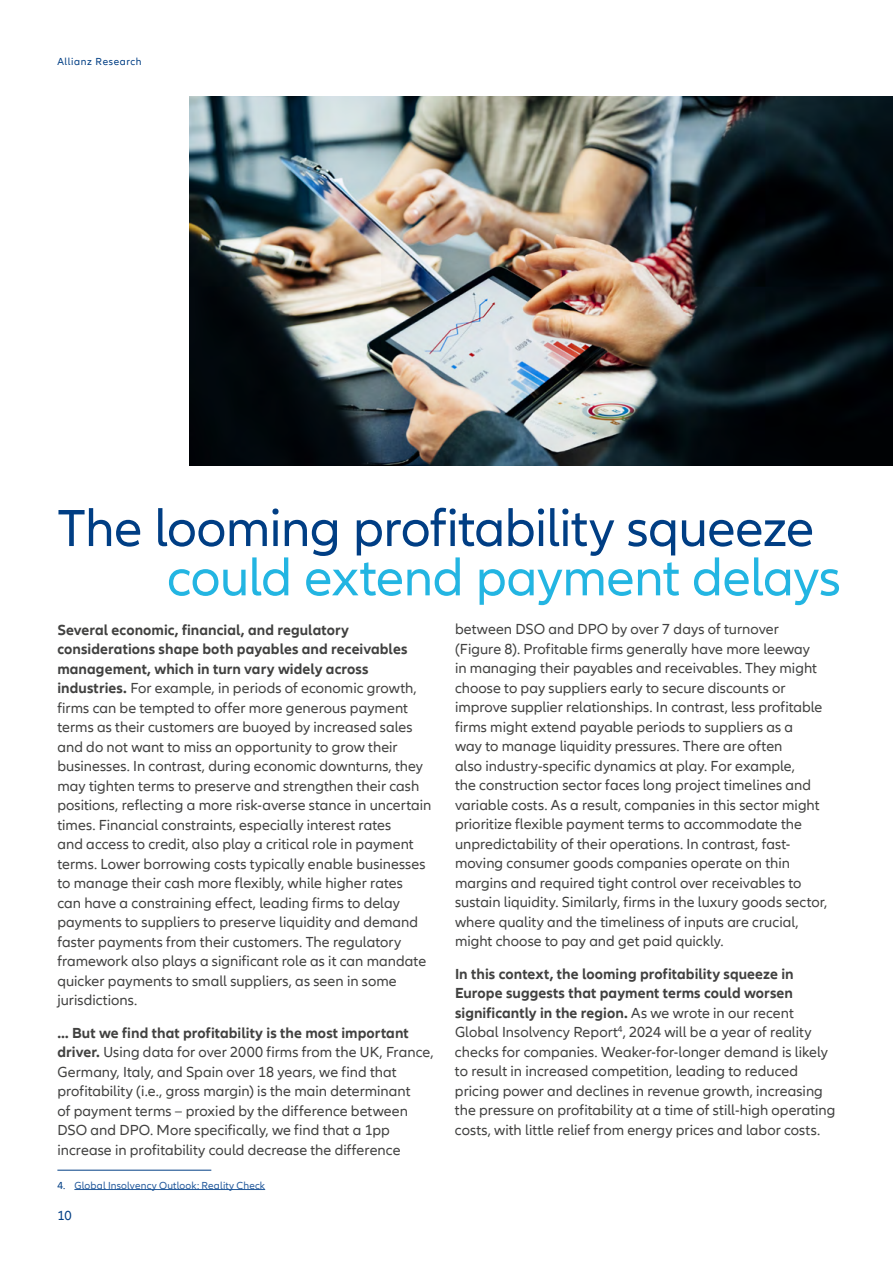
<style>
.page{position:relative;width:893px;height:1263px;background:#fff}
.page>*{position:absolute;margin:0;border:0;box-sizing:border-box;transform-origin:0 0}
.t1{font:54px "Allianz Neo";letter-spacing:-.015em;color:#003e84}
.t2{font:54px "Allianz Neo";letter-spacing:-.01em;color:#23b5e2}
.t3{font:15px/19.5px "Allianz Neo";letter-spacing:.005em;color:#414140}
.t4{font:13.5px "Allianz Neo";color:#003e84}
.t5{font:10.5px "Allianz Neo";letter-spacing:.015em;color:#245a9c}
.t6{font:10.5px "Allianz Neo";letter-spacing:.06em;color:#003e84}
.s1{font-weight:700}
.s2{color:#003e84}
</style>
<div class="page">
<img style="left:190px;top:96px;width:703px;height:370px">
<hr style="left:74px;top:1189px;width:191px;height:1px;background:#245a9c">
<hr style="left:57px;top:1170px;width:154px;height:1px;background:#003e84">
<p class="t6" style="left:57px;top:56px;width:86px">Allianz Research</p>
<h1 class="t1" style="left:57px;top:497px;width:758px">The looming profitability squeeze</h1>
<h1 class="t2" style="left:167px;top:547px;width:675px">could extend payment delays</h1>
<p class="t3" style="left:57px;top:620px;width:375px"><span class="s1">Several economic, financial, and regulatory considerations shape both payables and receivables management, which in turn vary widely across industries.</span> For example, in periods of economic growth, firms can be tempted to offer more generous payment terms as their customers are buoyed by increased sales and do not want to miss an opportunity to grow their businesses. In contrast, during economic downturns, they may tighten terms to preserve and strengthen their cash positions, reflecting a more risk-averse stance in uncertain times. Financial constraints, especially interest rates<br>and access to credit, also play a critical role in payment terms. Lower borrowing costs typically enable businesses to manage their cash more flexibly, while higher rates<br>can have a constraining effect, leading firms to delay payments to suppliers to preserve liquidity and demand faster payments from their customers. The regulatory framework also plays a significant role as it can mandate quicker payments to small suppliers, as seen in some jurisdictions.</p>
<p class="t3" style="left:57px;top:1023px;width:378px"><span class="s1">… But we find that profitability is the most important driver.</span> Using data for over 2000 firms from the UK, France, Germany, Italy, and Spain over 18 years, we find that profitability (i.e., gross margin) is the main determinant<br>of payment terms – proxied by the difference between DSO and DPO. More specifically, we find that a 1pp increase in profitability could decrease the difference</p>
<p class="t3" style="left:455px;top:620px;width:374px">between DSO and DPO by over 7 days of turnover (Figure 8). Profitable firms generally have more leeway<br>in managing their payables and receivables. They might choose to pay suppliers early to secure discounts or improve supplier relationships. In contrast, less profitable firms might extend payable periods to suppliers as a<br>way to manage liquidity pressures. There are often<br>also industry-specific dynamics at play. For example,<br>the construction sector faces long project timelines and variable costs. As a result, companies in this sector might prioritize flexible payment terms to accommodate the unpredictability of their operations. In contrast, fast&shy;moving consumer goods companies operate on thin margins and required tight control over receivables to sustain liquidity. Similarly, firms in the luxury goods sector, where quality and the timeliness of inputs are crucial, might choose to pay and get paid quickly.</p>
<p class="t3" style="left:455px;top:964px;width:382px"><span class="s1">In this context, the looming profitability squeeze in Europe suggests that payment terms could worsen significantly in the region.</span> As we wrote in our recent Global Insolvency Report<sup>4</sup>, 2024 will be a year of reality checks for companies. Weaker-for-longer demand is likely to result in increased competition, leading to reduced pricing power and declines in revenue growth, increasing the pressure on profitability at a time of still-high operating costs, with little relief from energy prices and labor costs.</p>
<p class="t5" style="left:57px;top:1179px;width:209px"><span class="s2">4.</span> Global Insolvency Outlook: Reality Check</p>
<p class="t4" style="left:57px;top:1208px;width:16px">10</p>
</div>
